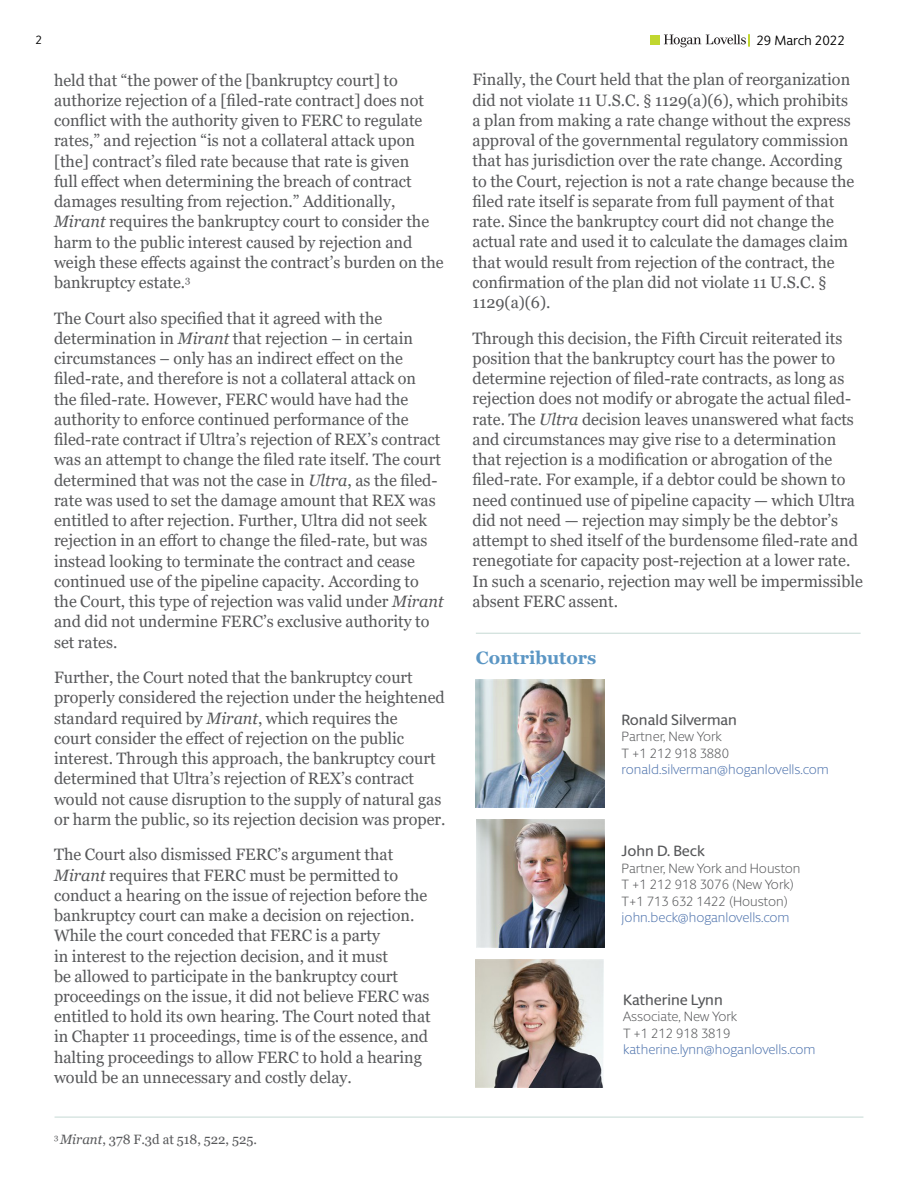
<style>
.page{position:relative;width:918px;height:1188px;background:#fff}
.page>*{position:absolute;margin:0;border:0;box-sizing:border-box;transform-origin:0 0}
.INFO_Body_copy{font:700 18px "Georgia";color:#5b96c4}
.INFO_Body_copy-2{font:16.5px/20.2px "Georgia";color:#57585a}
.INFO_Contact_details{font:500 15px "Berlingske Sans Round";color:#57585a}
.INFO_Contact_details-2{font:300 13.5px/16.5px "Berlingske Sans Round";color:#57585a}
.INFO_Contact_details-3{font:300 13.5px/16.5px "Berlingske Sans Round";color:#4d72ac}
.INFO_Source_2{font:13.5px "Georgia";color:#57585a}
.t1{font:13.5px "Berlingske Sans Round";color:#000}
.t2{font:12px "Berlingske Sans Round";color:#000}
.s1{font-weight:500;color:#c1d72f}
.s2{font-style:italic}
.s3{color:#57585a}
.s4{color:#4d72ac}
</style>
<div class="page">
<div style="left:650px;top:35px;width:10px;height:10px;background:#c1d72f"></div>
<svg style="left:664px;top:35px;width:82px;height:12px"></svg>
<img style="left:476px;top:820px;width:128px;height:128px">
<img style="left:476px;top:680px;width:128px;height:128px">
<img style="left:476px;top:960px;width:128px;height:128px">
<hr style="left:476px;top:633px;width:385px;height:1px;background:#c5d9d4">
<hr style="left:55px;top:1117px;width:808px;height:1px;background:#c5d9d4">
<p class="t2" style="left:36px;top:32px;width:8px">2</p>
<p class="t1" style="left:748px;top:31px;width:99px"><span class="s1">|</span> 29 March 2022</p>
<p class="INFO_Body_copy-2" style="left:54px;top:70px;width:391px">held that “the power of the [bankruptcy court] to authorize rejection of a [filed-rate contract] does not conflict with the authority given to FERC to regulate rates,” and rejection “is not a collateral attack upon [the] contract’s filed rate because that rate is given<br>full effect when determining the breach of contract damages resulting from rejection.” Additionally, <span class="s2">Mirant</span> requires the bankruptcy court to consider the harm to the public interest caused by rejection and weigh these effects against the contract’s burden on the bankruptcy estate.<sup>3</sup></p>
<p class="INFO_Body_copy-2" style="left:54px;top:308px;width:391px">The Court also specified that it agreed with the determination in <span class="s2">Mirant</span> that rejection – in certain circumstances – only has an indirect effect on the filed-rate, and therefore is not a collateral attack on<br>the filed-rate. However, FERC would have had the authority to enforce continued performance of the filed-rate contract if Ultra’s rejection of REX’s contract was an attempt to change the filed rate itself. The court determined that was not the case in <span class="s2">Ultra</span>, as the filed&shy;rate was used to set the damage amount that REX was entitled to after rejection. Further, Ultra did not seek rejection in an effort to change the filed-rate, but was instead looking to terminate the contract and cease continued use of the pipeline capacity. According to the Court, this type of rejection was valid under <span class="s2">Mirant </span>and did not undermine FERC’s exclusive authority to set rates.</p>
<p class="INFO_Body_copy-2" style="left:54px;top:668px;width:393px">Further, the Court noted that the bankruptcy court properly considered the rejection under the heightened standard required by <span class="s2">Mirant</span>, which requires the<br>court consider the effect of rejection on the public interest. Through this approach, the bankruptcy court determined that Ultra’s rejection of REX’s contract would not cause disruption to the supply of natural gas or harm the public, so its rejection decision was proper.</p>
<p class="INFO_Body_copy-2" style="left:54px;top:845px;width:378px">The Court also dismissed FERC’s argument that <span class="s2">Mirant</span> requires that FERC must be permitted to conduct a hearing on the issue of rejection before the bankruptcy court can make a decision on rejection.<br>While the court conceded that FERC is a party<br>in interest to the rejection decision, and it must<br>be allowed to participate in the bankruptcy court proceedings on the issue, it did not believe FERC was entitled to hold its own hearing. The Court noted that in Chapter 11 proceedings, time is of the essence, and halting proceedings to allow FERC to hold a hearing would be an unnecessary and costly delay.</p>
<p class="INFO_Body_copy-2" style="left:473px;top:70px;width:383px">Finally, the Court held that the plan of reorganization did not violate 11 U.S.C. § 1129(a)(6), which prohibits a plan from making a rate change without the express approval of the governmental regulatory commission that has jurisdiction over the rate change. According to the Court, rejection is not a rate change because the filed rate itself is separate from full payment of that rate. Since the bankruptcy court did not change the actual rate and used it to calculate the damages claim that would result from rejection of the contract, the confirmation of the plan did not violate 11 U.S.C. § 1129(a)(6).</p>
<p class="INFO_Body_copy-2" style="left:473px;top:328px;width:392px">Through this decision, the Fifth Circuit reiterated its position that the bankruptcy court has the power to determine rejection of filed-rate contracts, as long as rejection does not modify or abrogate the actual filed&shy;rate. The <span class="s2">Ultra</span> decision leaves unanswered what facts and circumstances may give rise to a determination that rejection is a modification or abrogation of the filed-rate. For example, if a debtor could be shown to need continued use of pipeline capacity — which Ultra did not need — rejection may simply be the debtor’s attempt to shed itself of the burdensome filed-rate and renegotiate for capacity post-rejection at a lower rate.<br>In such a scenario, rejection may well be impermissible absent FERC assent.</p>
<p class="INFO_Body_copy" style="left:476px;top:646px;width:122px">Contributors</p>
<p class="INFO_Contact_details" style="left:622px;top:709px;width:117px">Ronald Silverman</p>
<p class="INFO_Contact_details-2" style="left:622px;top:728px;width:102px">Partner, New York</p>
<p class="INFO_Contact_details-3" style="left:622px;top:744px;width:209px"><span class="s3">T +1 212 918 3880 </span>ronald.silverman@hoganlovells.com</p>
<p class="INFO_Contact_details" style="left:622px;top:841px;width:85px">John D. Beck</p>
<p class="INFO_Contact_details-2" style="left:622px;top:859px;width:180px">Partner, New York and Houston</p>
<p class="INFO_Contact_details-2" style="left:622px;top:876px;width:174px">T +1 212 918 3076 (New York)<br>T+1 713 632 1422 (Houston) <span class="s4">john.beck@hoganlovells.com</span></p>
<p class="INFO_Contact_details" style="left:623px;top:989px;width:101px">Katherine Lynn</p>
<p class="INFO_Contact_details-2" style="left:623px;top:1008px;width:116px">Associate, New York</p>
<p class="INFO_Contact_details-3" style="left:623px;top:1024px;width:194px"><span class="s3">T +1 212 918 3819 </span>katherine.lynn@hoganlovells.com</p>
<p class="INFO_Source_2" style="left:54px;top:1131px;width:204px"><sup>3</sup> <span class="s2">Mirant</span>, 378 F.3d at 518, 522, 525.</p>
</div>
